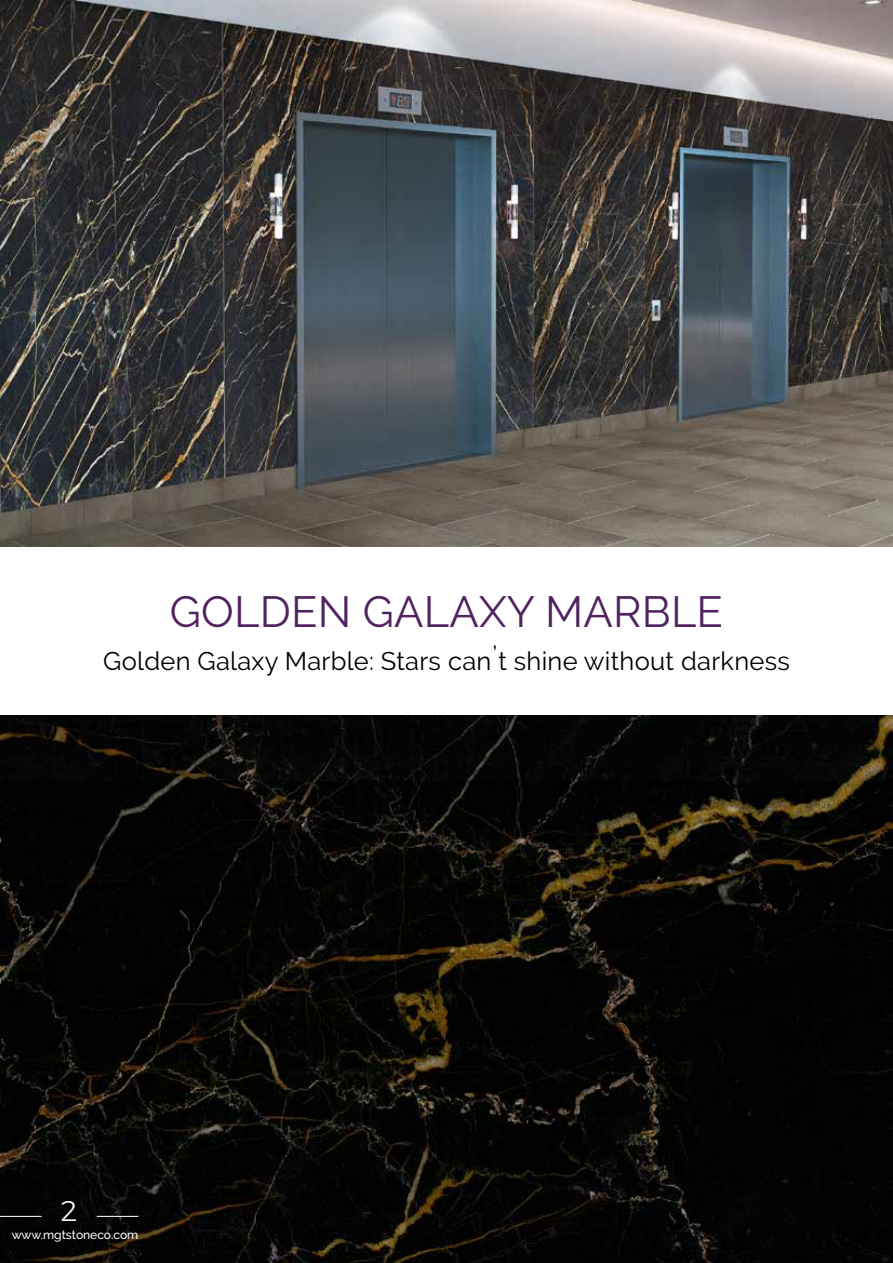
<style>
.page{position:relative;width:893px;height:1263px;background:#fff}
.page>*{position:absolute;margin:0;border:0;box-sizing:border-box;transform-origin:0 0}
.t1{font:43.5px "Raleway";letter-spacing:.005em;color:#50235f}
.t2{font:300 28.5px "Montserrat";color:#fff}
.t3{font:25.5px "Raleway";letter-spacing:.01em;color:#000}
.t4{font:500 12.15px "Raleway";letter-spacing:-.005em;color:#fff}
</style>
<div class="page">
<img style="left:0;top:0;width:893px;height:546px">
<img style="left:0;top:715px;width:893px;height:548px">
<hr style="left:0;top:1216px;width:42px;height:1px;background:#fff">
<hr style="left:97px;top:1216px;width:41px;height:1px;background:#fff">
<h1 class="t1" style="left:170px;top:586px;width:555px">GOLDEN GALAXY MARBLE</h1>
<p class="t3" style="left:103px;top:646px;width:688px">Golden Galaxy Marble: Stars can t shine without darkness</p>
<p class="t3" style="left:492px;top:624px;width:7px">,</p>
<p class="t2" style="left:61px;top:1190px;width:18px">2</p>
<p class="t4" style="left:12px;top:1227px;width:128px">www.mgtstoneco.com</p>
</div>
